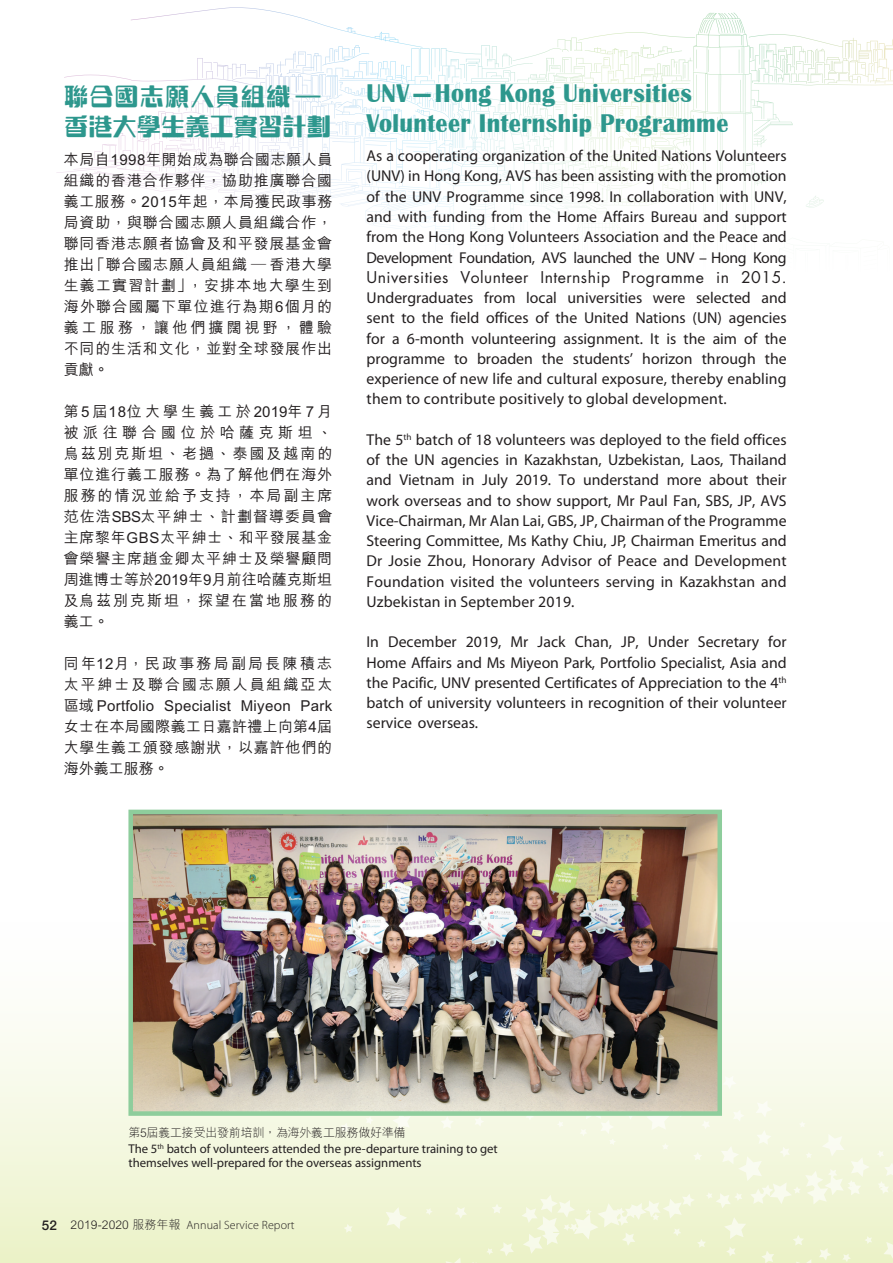
<style>
.page{position:relative;width:893px;height:1263px;background:#fff}
.page>*{position:absolute;margin:0;border:0;box-sizing:border-box;transform-origin:0 0}
.t1{font:700 26.4px/30px "Britannic";letter-spacing:.02em;color:#2d978d;scale:.91 1}
.t2{font:700 24.75px/30px "M Computer HK";letter-spacing:-.02em;color:#2d978d}
.t3{font:15.75px/20.2px "Myriad Pro";letter-spacing:.005em;color:#231f20;text-align:justify}
.t4{font:15.75px "Futura";letter-spacing:.03em;color:#231f20}
.t5{font:500 15px/21px "M Hei HK";letter-spacing:.055em;color:#231f20;text-align:justify}
.t6{font:12.75px/14.2px "Myriad Pro";color:#231f20}
.t7{font:300 12px "Myriad Pro";letter-spacing:.01em;color:#231f20}
.t8{font:300 12px "M Hei HK";letter-spacing:-.02em;color:#231f20}
.s1{font-family:"Helvetica Neue";font-weight:500;font-size:13.5px}
.s2{font-family:"M Hei HK"}
</style>
<div class="page">
<svg style="left:131px;top:7px;width:427px;height:74px"></svg>
<svg style="left:558px;top:12px;width:335px;height:137px"></svg>
<div style="left:0;top:689px;width:893px;height:574px;background:linear-gradient(to bottom,#fff,#f0f5d6)"></div>
<svg style="left:341px;top:1123px;width:9px;height:9px"></svg>
<svg style="left:389px;top:1116px;width:22px;height:14px"></svg>
<svg style="left:366px;top:1116px;width:8px;height:8px"></svg>
<svg style="left:426px;top:1208px;width:7px;height:7px"></svg>
<svg style="left:344px;top:1224px;width:9px;height:9px"></svg>
<svg style="left:386px;top:1207px;width:21px;height:22px"></svg>
<svg style="left:441px;top:1066px;width:452px;height:197px;background:#f1f6da"></svg>
<img style="left:133px;top:815px;width:584px;height:296px">
<div style="left:128px;top:810px;width:594px;height:306px;border:4px solid #8ecd9c"></div>
<h2 class="t2" style="left:64px;top:81px;width:269px">聯合國志願人員組織 –香港大學生義工實習計劃</h2>
<p class="t5" style="left:64px;top:148px;width:270px">本局自1998年開始成為聯合國志願人員組織的香港合作夥伴，協助推廣聯合國義工服務。2015年起，本局獲民政事務局資助，與聯合國志願人員組織合作，聯同香港志願者協會及和平發展基金會推出「聯合國志願人員組織 — 香港大學生義工實習計劃」，安排本地大學生到海外聯合國屬下單位進行為期6個月的義工服務，讓他們擴闊視野，體驗不同的生活和文化，並對全球發展作出貢獻。</p>
<p class="t5" style="left:64px;top:400px;width:270px">第5屆18位大學生義工於2019年7月被派往聯合國位於哈薩克斯坦、烏茲別克斯坦、老撾、泰國及越南的單位進行義工服務。為了解他們在海外服務的情況並給予支持，本局副主席范佐浩SBS太平紳士、計劃督導委員會主席黎年GBS太平紳士、和平發展基金會榮譽主席趙金卿太平紳士及榮譽顧問周進博士等於2019年9月前往哈薩克斯坦及烏茲別克斯坦，探望在當地服務的義工。</p>
<p class="t5" style="left:64px;top:652px;width:270px">同年12月，民政事務局副局長陳積志太平紳士及聯合國志願人員組織亞太區域 Portfolio Specialist Miyeon Park女士在本局國際義工日嘉許禮上向第4屆大學生義工頒發感謝狀，以嘉許他們的海外義工服務。</p>
<h1 class="t1" style="left:367px;top:79px;width:399px">UNV — Hong Kong Universities<br>Volunteer Internship Programme</h1>
<p class="t3" style="left:367px;top:146px;width:422px">As a cooperating organization of the United Nations Volunteers (UNV) in Hong Kong, AVS has been assisting with the promotion of the UNV Programme since 1998. In collaboration with UNV, and with funding from the Home Affairs Bureau and support from the Hong Kong Volunteers Association and the Peace and Development Foundation, AVS launched the UNV – Hong Kong</p>
<p class="t4" style="left:367px;top:267px;width:422px">Universities Volunteer Internship Programme in 2015.</p>
<p class="t3" style="left:367px;top:288px;width:422px">Undergraduates from local universities were selected and sent to the field offices of the United Nations (UN) agencies for a 6-month volunteering assignment. It is the aim of the programme to broaden the students’ horizon through the experience of new life and cultural exposure, thereby enabling them to contribute positively to global development.</p>
<p class="t3" style="left:367px;top:430px;width:422px">The 5<sup>th</sup> batch of 18 volunteers was deployed to the field offices of the UN agencies in Kazakhstan, Uzbekistan, Laos, Thailand and Vietnam in July 2019. To understand more about their work overseas and to show support, Mr Paul Fan, SBS, JP, AVS Vice-Chairman, Mr Alan Lai, GBS, JP, Chairman of the Programme Steering Committee, Ms Kathy Chiu, JP, Chairman Emeritus and Dr Josie Zhou, Honorary Advisor of Peace and Development Foundation visited the volunteers serving in Kazakhstan and Uzbekistan in September 2019.</p>
<p class="t3" style="left:367px;top:632px;width:422px">In December 2019, Mr Jack Chan, JP, Under Secretary for Home Affairs and Ms Miyeon Park, Portfolio Specialist, Asia and the Pacific, UNV presented Certificates of Appreciation to the 4<sup>th </sup>batch of university volunteers in recognition of their volunteer service overseas.</p>
<p class="t8" style="left:128px;top:1126px;width:279px">第5屆義工接受出發前培訓，為海外義工服務做好準備</p>
<p class="t6" style="left:128px;top:1142px;width:371px">The 5<sup>th</sup> batch of volunteers attended the pre-departure training to get themselves well-prepared for the overseas assignments</p>
<p class="t7" style="left:42px;top:1218px;width:254px"><span class="s1">52</span> <span class="s2">2019-2020 服務年報</span> Annual Service Report</p>
</div>
